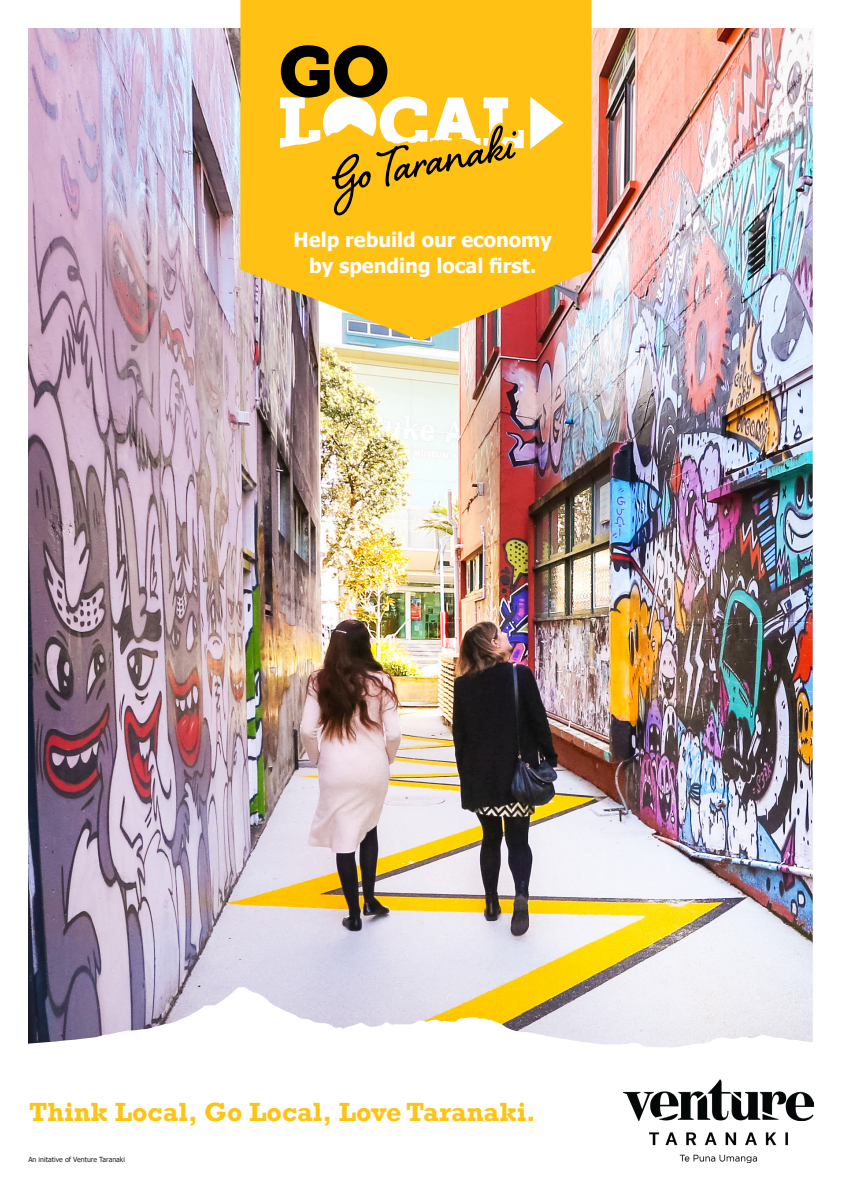
<style>
.page{position:relative;width:842px;height:1191px;background:#fff}
.page>*{position:absolute;margin:0;border:0;box-sizing:border-box;transform-origin:0 0}
.t1{font:700 26.9px "Rockwell";color:#fec415}
.t2{font:700 20px/26px "Tahoma";color:#fff;text-align:center}
.t3{font:7px "Tahoma";color:#231f20}
</style>
<div class="page">
<img style="left:28px;top:28px;width:785px;height:958px">
<svg style="left:240px;top:0;width:351px;height:341px;fill:#ffc214"></svg>
<svg style="left:28px;top:986px;width:785px;height:177px"></svg>
<img style="left:623px;top:1079px;width:191px;height:83px">
<svg style="left:530px;top:97px;width:34px;height:52px"></svg>
<svg style="left:280px;top:45px;width:244px;height:171px"></svg>
<p class="t2" style="left:293px;top:227px;width:260px">Help rebuild our economy by spending local first.</p>
<p class="t1" style="left:29px;top:1095px;width:508px">Think Local, Go Local, Love Taranaki.</p>
<p class="t3" style="left:28px;top:1154px;width:98px">An initative of Venture Taranaki</p>
</div>
